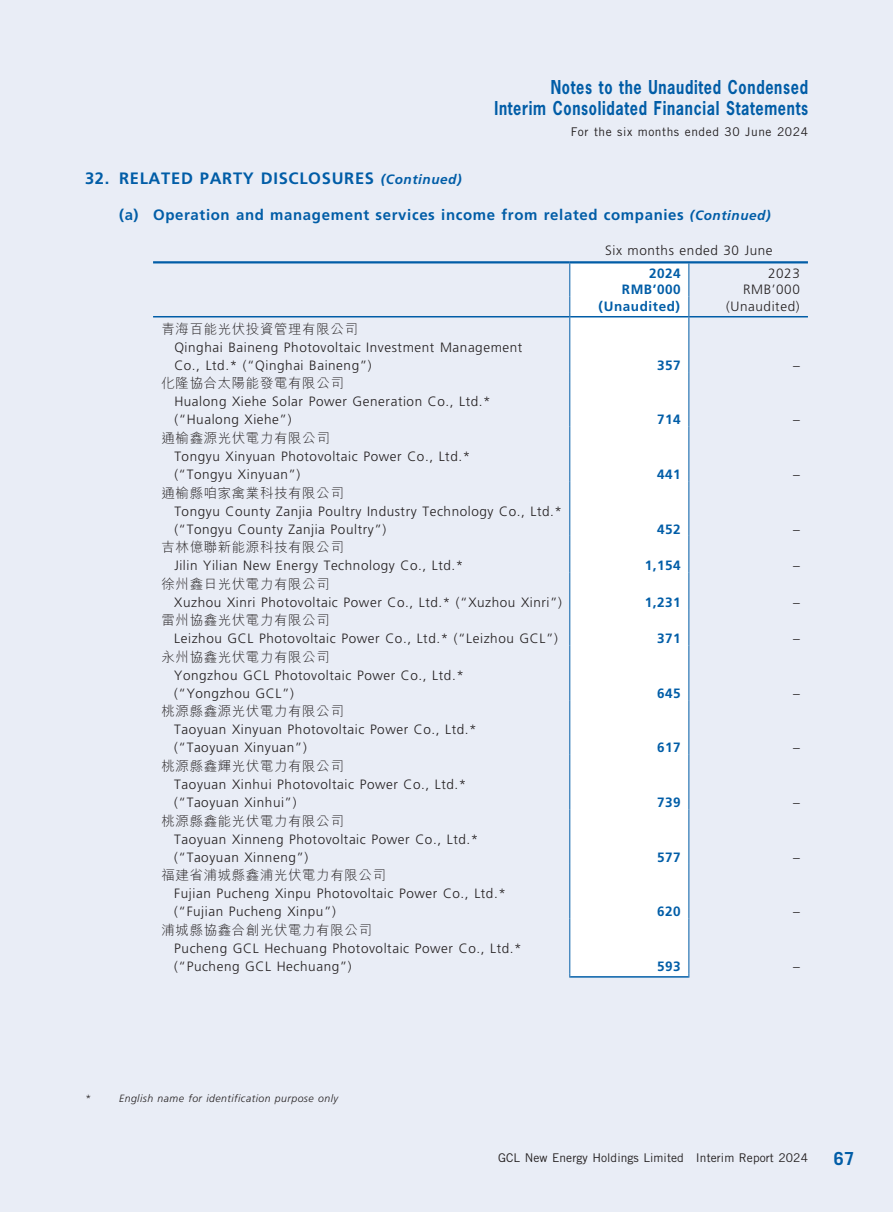
<style>
.page{position:relative;width:893px;height:1212px;background:#e9edf6}
.page>*{position:absolute;margin:0;border:0;box-sizing:border-box;transform-origin:0 0}
.t1{font:700 18px/21px "News Gothic Std";letter-spacing:.045em;color:#015da7;text-align:right;scale:.8 1}
.t2{font:700 18px "Trade Gothic LT Std";color:#015da7}
.t3{font:700 16.5px "Frutiger LT Std";letter-spacing:.04em;color:#015da7}
.t4{font:700 15px "Frutiger LT Std";letter-spacing:.04em;color:#015da7}
.t5{font:300 13.5px/18px "Frutiger LT Std";letter-spacing:.04em;color:#231f20}
.t6{font:300 13.5px "M Hei HK";letter-spacing:.04em;color:#231f20}
.t7{font:700 13.5px "Frutiger LT Std";letter-spacing:.04em;color:#015da7}
.t8{font:12px "Trade Gothic LT Std";letter-spacing:.005em;color:#231f20}
.t9{font:12px "Trade Gothic LT Std";letter-spacing:.045em;color:#231f20}
.t10{font:italic 300 10.5px "Frutiger LT Std";letter-spacing:.04em;color:#231f20}
.s1{font-style:italic;font-size:13.5px}
</style>
<div class="page">
<div style="left:570px;top:263px;width:118px;height:713px;background:#fff"></div>
<svg style="left:569px;top:263px;width:1px;height:54px"></svg>
<svg style="left:688px;top:263px;width:1px;height:54px"></svg>
<hr style="left:569px;top:317px;width:1px;height:55px;background:#015da7">
<hr style="left:569px;top:372px;width:1px;height:55px;background:#015da7">
<hr style="left:569px;top:427px;width:1px;height:54px;background:#015da7">
<hr style="left:569px;top:481px;width:1px;height:55px;background:#015da7">
<hr style="left:569px;top:536px;width:1px;height:36px;background:#015da7">
<hr style="left:569px;top:572px;width:1px;height:37px;background:#015da7">
<hr style="left:569px;top:609px;width:1px;height:37px;background:#015da7">
<hr style="left:569px;top:646px;width:1px;height:54px;background:#015da7">
<hr style="left:569px;top:700px;width:1px;height:55px;background:#015da7">
<hr style="left:569px;top:755px;width:1px;height:54px;background:#015da7">
<hr style="left:569px;top:809px;width:1px;height:55px;background:#015da7">
<hr style="left:569px;top:864px;width:1px;height:54px;background:#015da7">
<hr style="left:688px;top:317px;width:1px;height:55px;background:#015da7">
<hr style="left:688px;top:372px;width:1px;height:55px;background:#015da7">
<hr style="left:688px;top:427px;width:1px;height:54px;background:#015da7">
<hr style="left:688px;top:481px;width:1px;height:55px;background:#015da7">
<hr style="left:688px;top:536px;width:1px;height:36px;background:#015da7">
<hr style="left:688px;top:572px;width:1px;height:37px;background:#015da7">
<hr style="left:688px;top:609px;width:1px;height:37px;background:#015da7">
<hr style="left:688px;top:646px;width:1px;height:54px;background:#015da7">
<hr style="left:688px;top:700px;width:1px;height:55px;background:#015da7">
<hr style="left:688px;top:755px;width:1px;height:54px;background:#015da7">
<hr style="left:688px;top:809px;width:1px;height:55px;background:#015da7">
<hr style="left:688px;top:864px;width:1px;height:54px;background:#015da7">
<hr style="left:569px;top:918px;width:1px;height:55px;background:#015da7">
<hr style="left:688px;top:918px;width:1px;height:55px;background:#015da7">
<hr style="left:153px;top:261px;width:417px;height:2px;background:#015da7">
<hr style="left:570px;top:261px;width:238px;height:2px;background:#015da7">
<hr style="left:153px;top:316px;width:416px;height:1px;background:#015da7">
<hr style="left:570px;top:316px;width:118px;height:1px;background:#015da7">
<hr style="left:689px;top:316px;width:119px;height:1px;background:#015da7">
<hr style="left:570px;top:976px;width:118px;height:1px;background:#015da7">
<h1 class="t1" style="left:494px;top:77px;width:393px">Notes to the Unaudited Condensed<br>Interim Consolidated Financial Statements</h1>
<p class="t9" style="left:571px;top:125px;width:239px">For the six months ended 30 June 2024</p>
<p class="t3" style="left:85px;top:168px;width:378px">32. RELATED PARTY DISCLOSURES <span class="s1">(Continued)</span></p>
<p class="t4" style="left:119px;top:206px;width:653px">(a) Operation and management services income from related companies <span class="s1">(Continued)</span></p>
<p class="t6" style="left:162px;top:322px;width:198px">青海百能光伏投資管理有限公司</p>
<p class="t5" style="left:174px;top:338px;width:350px">Qinghai Baineng Photovoltaic Investment Management<br>Co., Ltd.* (“Qinghai Baineng”)</p>
<p class="t6" style="left:162px;top:376px;width:184px">化隆協合太陽能發電有限公司</p>
<p class="t5" style="left:174px;top:393px;width:318px">Hualong Xiehe Solar Power Generation Co., Ltd.* (“Hualong Xiehe”)</p>
<p class="t6" style="left:162px;top:431px;width:170px">通榆鑫源光伏電力有限公司</p>
<p class="t5" style="left:174px;top:447px;width:297px">Tongyu Xinyuan Photovoltaic Power Co., Ltd.* (“Tongyu Xinyuan”)</p>
<p class="t6" style="left:162px;top:486px;width:184px">通榆縣咱家禽業科技有限公司</p>
<p class="t5" style="left:174px;top:502px;width:389px">Tongyu County Zanjia Poultry Industry Technology Co., Ltd.* (“Tongyu County Zanjia Poultry”)</p>
<p class="t5" style="left:605px;top:241px;width:169px">Six months ended 30 June</p>
<p class="t7" style="left:649px;top:265px;width:33px">2024</p>
<p class="t5" style="left:768px;top:264px;width:33px">2023</p>
<p class="t7" style="left:622px;top:282px;width:60px">RMB’000</p>
<p class="t5" style="left:743px;top:281px;width:58px">RMB’000</p>
<p class="t7" style="left:599px;top:298px;width:83px">(Unaudited)</p>
<p class="t5" style="left:726px;top:297px;width:75px">(Unaudited)</p>
<p class="t7" style="left:657px;top:357px;width:25px">357</p>
<p class="t5" style="left:793px;top:356px;width:8px">–</p>
<p class="t7" style="left:657px;top:412px;width:25px">714</p>
<p class="t5" style="left:793px;top:411px;width:8px">–</p>
<p class="t7" style="left:657px;top:466px;width:25px">441</p>
<p class="t5" style="left:793px;top:465px;width:8px">–</p>
<p class="t7" style="left:657px;top:521px;width:25px">452</p>
<p class="t5" style="left:793px;top:520px;width:8px">–</p>
<p class="t6" style="left:162px;top:540px;width:184px">吉林億聯新能源科技有限公司</p>
<p class="t5" style="left:174px;top:557px;width:290px">Jilin Yilian New Energy Technology Co., Ltd.*</p>
<p class="t7" style="left:645px;top:557px;width:38px">1,154</p>
<p class="t5" style="left:793px;top:557px;width:8px">–</p>
<p class="t6" style="left:162px;top:577px;width:170px">徐州鑫日光伏電力有限公司</p>
<p class="t5" style="left:174px;top:593px;width:389px">Xuzhou Xinri Photovoltaic Power Co., Ltd.* (“Xuzhou Xinri”)</p>
<p class="t7" style="left:645px;top:594px;width:38px">1,231</p>
<p class="t5" style="left:793px;top:593px;width:8px">–</p>
<p class="t6" style="left:162px;top:613px;width:170px">雷州協鑫光伏電力有限公司</p>
<p class="t5" style="left:174px;top:630px;width:385px">Leizhou GCL Photovoltaic Power Co., Ltd.* (“Leizhou GCL”)</p>
<p class="t7" style="left:657px;top:631px;width:25px">371</p>
<p class="t5" style="left:793px;top:630px;width:8px">–</p>
<p class="t6" style="left:162px;top:650px;width:170px">永州協鑫光伏電力有限公司</p>
<p class="t5" style="left:174px;top:666px;width:291px">Yongzhou GCL Photovoltaic Power Co., Ltd.* (“Yongzhou GCL”)</p>
<p class="t7" style="left:657px;top:685px;width:25px">645</p>
<p class="t5" style="left:793px;top:684px;width:8px">–</p>
<p class="t6" style="left:162px;top:704px;width:184px">桃源縣鑫源光伏電力有限公司</p>
<p class="t5" style="left:174px;top:721px;width:304px">Taoyuan Xinyuan Photovoltaic Power Co., Ltd.* (“Taoyuan Xinyuan”)</p>
<p class="t6" style="left:162px;top:759px;width:184px">桃源縣鑫輝光伏電力有限公司</p>
<p class="t5" style="left:174px;top:775px;width:294px">Taoyuan Xinhui Photovoltaic Power Co., Ltd.* (“Taoyuan Xinhui”)</p>
<p class="t6" style="left:162px;top:814px;width:184px">桃源縣鑫能光伏電力有限公司</p>
<p class="t5" style="left:174px;top:830px;width:305px">Taoyuan Xinneng Photovoltaic Power Co., Ltd.* (“Taoyuan Xinneng”)</p>
<p class="t6" style="left:162px;top:868px;width:226px">福建省浦城縣鑫浦光伏電力有限公司</p>
<p class="t5" style="left:174px;top:885px;width:333px">Fujian Pucheng Xinpu Photovoltaic Power Co., Ltd.* (“Fujian Pucheng Xinpu”)</p>
<p class="t6" style="left:162px;top:923px;width:212px">浦城縣協鑫合創光伏電力有限公司</p>
<p class="t5" style="left:174px;top:939px;width:349px">Pucheng GCL Hechuang Photovoltaic Power Co., Ltd.* (“Pucheng GCL Hechuang”)</p>
<p class="t10" style="left:85px;top:1092px;width:7px">*</p>
<p class="t10" style="left:119px;top:1092px;width:221px">English name for identification purpose only</p>
<p class="t7" style="left:657px;top:740px;width:25px">617</p>
<p class="t5" style="left:793px;top:739px;width:8px">–</p>
<p class="t7" style="left:657px;top:794px;width:25px">739</p>
<p class="t5" style="left:793px;top:793px;width:8px">–</p>
<p class="t7" style="left:657px;top:849px;width:25px">577</p>
<p class="t5" style="left:793px;top:848px;width:8px">–</p>
<p class="t7" style="left:657px;top:903px;width:25px">620</p>
<p class="t5" style="left:793px;top:903px;width:8px">–</p>
<p class="t7" style="left:657px;top:958px;width:25px">593</p>
<p class="t5" style="left:793px;top:957px;width:8px">–</p>
<p class="t8" style="left:498px;top:1151px;width:311px">GCL New Energy Holdings Limited Interim Report 2024</p>
<h1 class="t2" style="left:834px;top:1148px;width:22px">67</h1>
</div>
